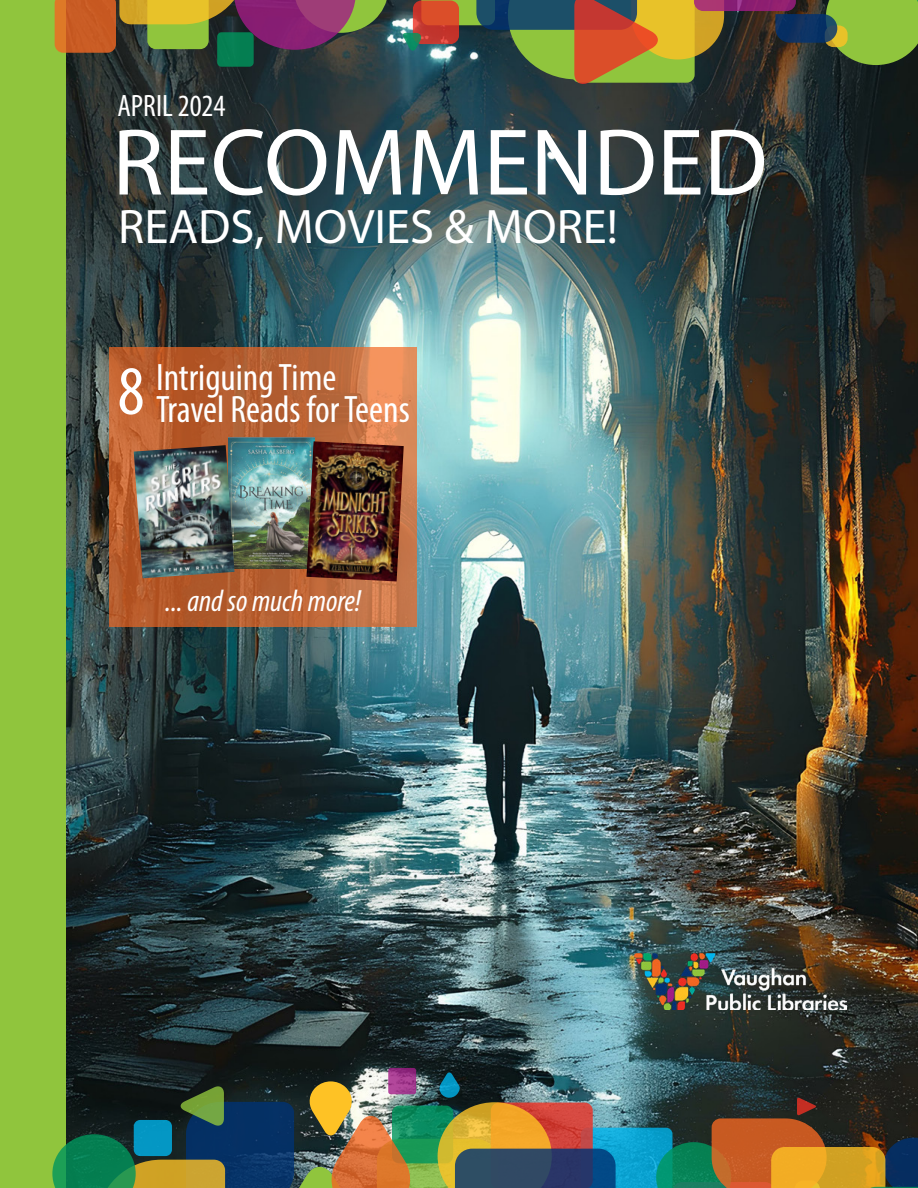
<style>
.page{position:relative;width:918px;height:1188px;background:#fff}
.page>*{position:absolute;margin:0;border:0;box-sizing:border-box;transform-origin:0 0}
.t1{font:95.55px "Myriad Pro";color:#fff}
.t2{font:48.6px "Myriad Pro";color:#fff}
.t3{font:condensed 38.4px/31.2px "Myriad Pro";color:#fff}
.t4{font:condensed 31.05px "Myriad Pro";color:#fff}
.t5{font:italic condensed 30.9px "Myriad Pro";color:#fff}
.s1{font-size:69.9px}
</style>
<div class="page">
<img style="left:65px;top:0;width:853px;height:1072px">
<div style="left:0;top:0;width:65px;height:1188px;background:#90c53d"></div>
<svg style="left:55px;top:0;width:338px;height:53px;background:#8b6042"></svg>
<div style="left:217px;top:32px;width:37px;height:35px;background:#057f52;border-radius:4px"></div>
<svg style="left:402px;top:0;width:516px;height:87px;background:#69653d"></svg>
<div style="left:388px;top:1068px;width:28px;height:26px;background:linear-gradient(to right,#932d81,#851f75);border-radius:3px"></div>
<img style="left:52px;top:1072px;width:866px;height:116px">
<img style="left:634px;top:953px;width:213px;height:57px">
<svg style="left:110px;top:348px;width:307px;height:279px;background:#bf6738"></svg>
<img style="left:228px;top:437px;width:87px;height:132px">
<img style="left:306px;top:441px;width:98px;height:140px">
<img style="left:134px;top:445px;width:101px;height:133px">
<p class="t4" style="left:117px;top:87px;width:110px">APRIL 2024</p>
<h1 class="t1" style="left:112px;top:104px;width:657px">RECOMMENDED</h1>
<p class="t2" style="left:118px;top:197px;width:501px">READS, MOVIES &amp; MORE!</p>
<p class="t3" style="left:156px;top:362px;width:255px;text-indent:-38px"><span class="s1">8</span> Intriguing Time<br>Travel Reads for Teens</p>
<p class="t5" style="left:165px;top:582px;width:198px">... and so much more!</p>
</div>
